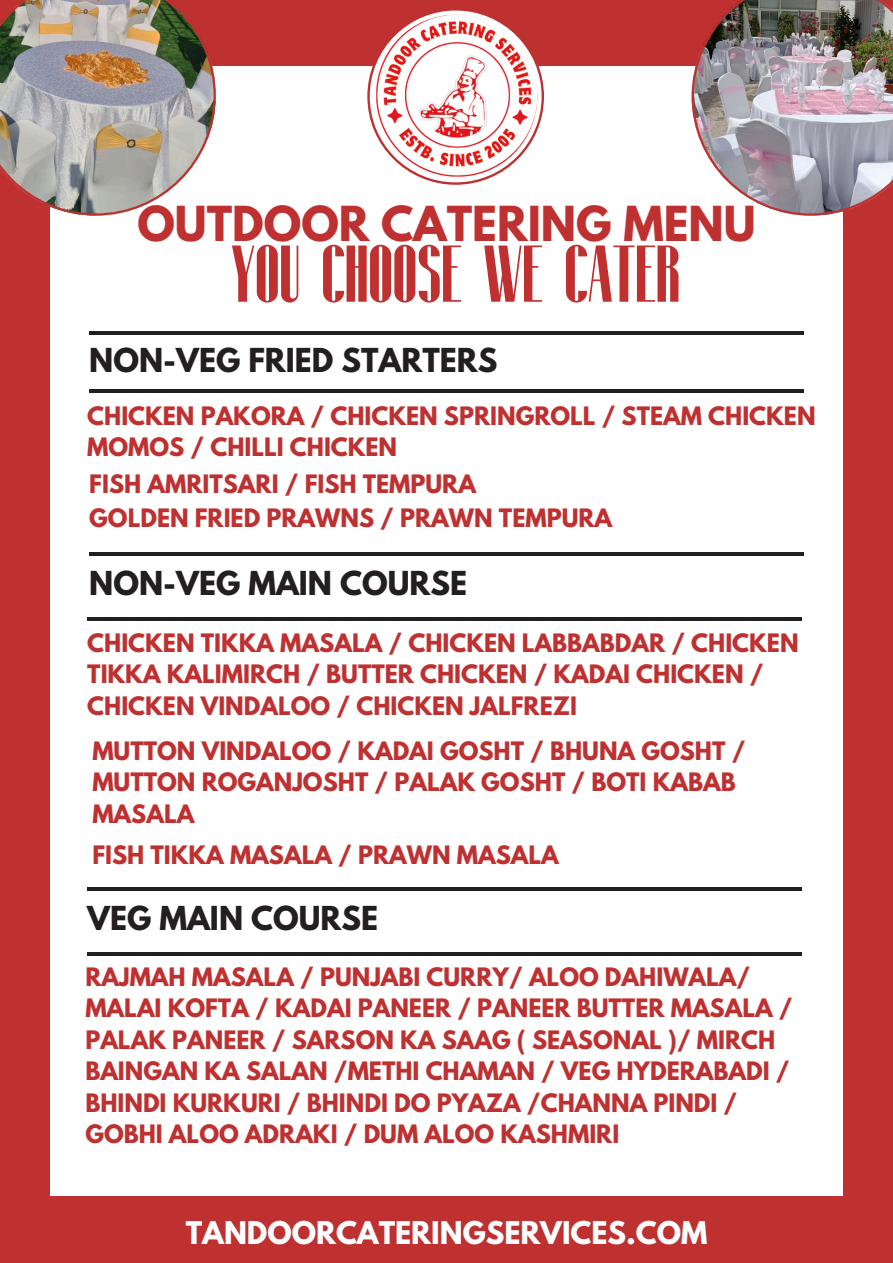
<style>
.page{position:relative;width:893px;height:1263px;background:#bf3131}
.page>*{position:absolute;margin:0;border:0;box-sizing:border-box;transform-origin:0 0}
.t1{font:700 82.43px "Fontuna";color:#bf3131}
.t2{font:700 42.75px "League Spartan";color:#bf3131}
.t3{font:700 29.25px "League Spartan";color:#231f20}
.t4{font:700 27.75px "League Spartan";color:#fff}
.t5{font:700 22.5px/31.5px "League Spartan";color:#bf3131}
</style>
<div class="page">
<div style="left:50px;top:66px;width:793px;height:1129px;background:#fff"></div>
<img style="left:0;top:0;width:216px;height:216px">
<img style="left:691px;top:0;width:202px;height:216px">
<svg style="left:367px;top:8px;width:177px;height:177px;fill:#bf3131"></svg>
<div style="left:370px;top:11px;width:171px;height:171px;background:#fff;border-radius:50%"></div>
<img style="left:374px;top:15px;width:163px;height:163px;border-radius:50%">
<hr style="left:89px;top:332px;width:715px;height:3px;background:#231f20">
<hr style="left:89px;top:389px;width:715px;height:3px;background:#231f20">
<hr style="left:89px;top:553px;width:715px;height:3px;background:#231f20">
<hr style="left:87px;top:617px;width:715px;height:4px;background:#231f20">
<hr style="left:87px;top:888px;width:715px;height:3px;background:#231f20">
<hr style="left:87px;top:952px;width:715px;height:3px;background:#231f20">
<p class="t2" style="left:137px;top:203px;width:619px">OUTDOOR CATERING MENU</p>
<p class="t1" style="left:231px;top:232px;width:450px">YOU CHOOSE WE CATER</p>
<p class="t3" style="left:89px;top:346px;width:409px">NON-VEG FRIED STARTERS</p>
<p class="t5" style="left:87px;top:404px;width:730px;line-height:30.9px">CHICKEN PAKORA / CHICKEN SPRINGROLL / STEAM CHICKEN<br>MOMOS / CHILLI CHICKEN</p>
<p class="t5" style="left:89px;top:471px;width:388px">FISH AMRITSARI / FISH TEMPURA</p>
<p class="t5" style="left:89px;top:505px;width:524px">GOLDEN FRIED PRAWNS / PRAWN TEMPURA</p>
<p class="t3" style="left:89px;top:569px;width:379px">NON-VEG MAIN COURSE</p>
<p class="t5" style="left:87px;top:630px;width:713px">CHICKEN TIKKA MASALA / CHICKEN LABBABDAR / CHICKEN<br>TIKKA KALIMIRCH / BUTTER CHICKEN / KADAI CHICKEN /<br>CHICKEN VINDALOO / CHICKEN JALFREZI</p>
<h3 class="t5" style="left:92px;top:738px;width:654px">MUTTON VINDALOO / KADAI GOSHT / BHUNA GOSHT /<br>MUTTON ROGANJOSHT / PALAK GOSHT / BOTI KABAB<br>MASALA</h3>
<p class="t5" style="left:92px;top:842px;width:468px">FISH TIKKA MASALA / PRAWN MASALA</p>
<p class="t3" style="left:87px;top:903px;width:292px">VEG MAIN COURSE</p>
<p class="t5" style="left:85px;top:964px;width:666px">RAJMAH MASALA / PUNJABI CURRY/ ALOO DAHIWALA/</p>
<p class="t5" style="left:85px;top:995px;width:709px">MALAI KOFTA / KADAI PANEER / PANEER BUTTER MASALA / PALAK PANEER / SARSON KA SAAG ( SEASONAL )/ MIRCH BAINGAN KA SALAN /METHI CHAMAN / VEG HYDERABADI / BHINDI KURKURI / BHINDI DO PYAZA /CHANNA PINDI / GOBHI ALOO ADRAKI / DUM ALOO KASHMIRI</p>
<h3 class="t4" style="left:186px;top:1219px;width:523px">TANDOORCATERINGSERVICES.COM</h3>
</div>
